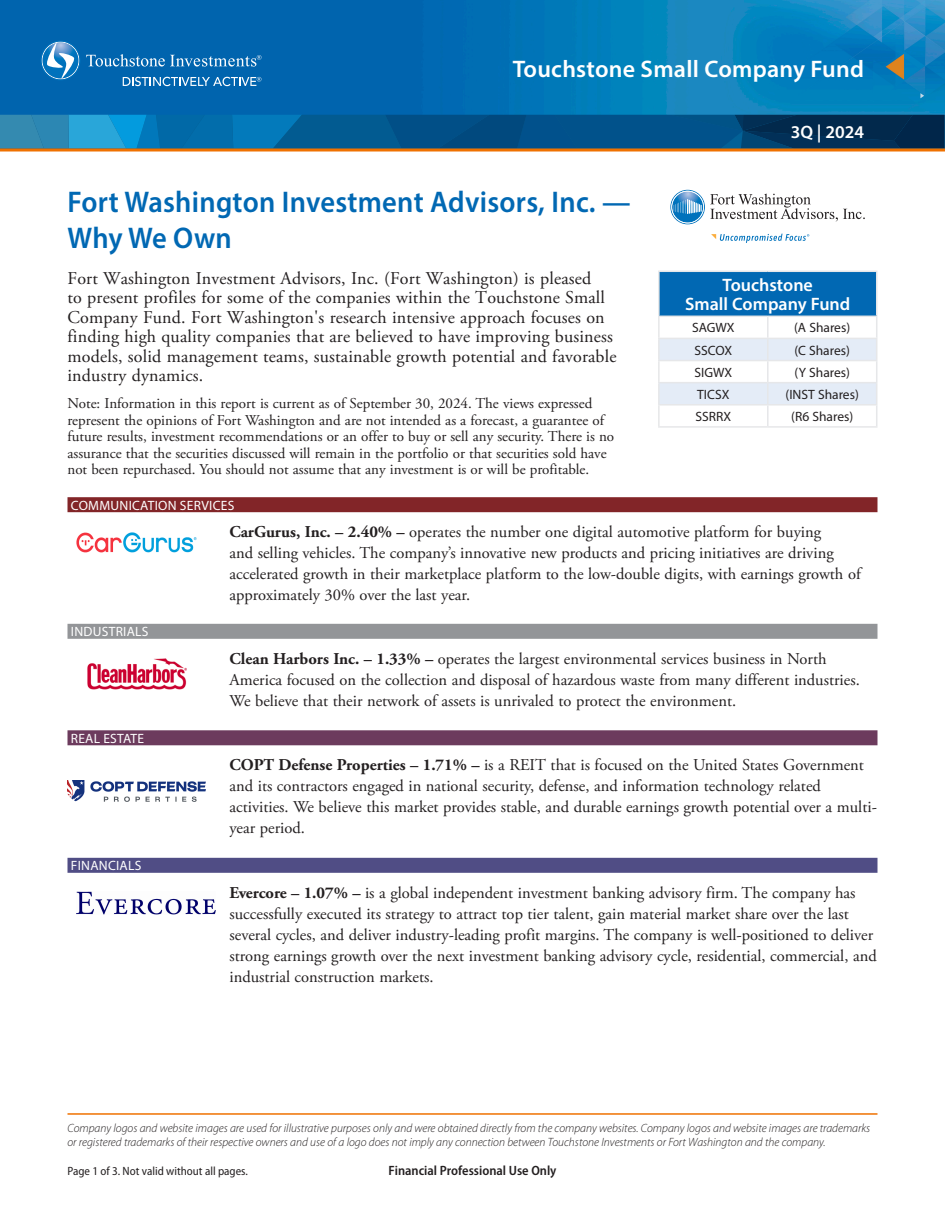
<style>
.page{position:relative;width:945px;height:1215px;background:#fff}
.page>*{position:absolute;margin:0;border:0;box-sizing:border-box;transform-origin:0 0}
.t1{font:600 30px/36px "Myriad Pro";letter-spacing:.01em;color:#0168b3;scale:.95 1}
.t2{font:600 24px "Myriad Pro";letter-spacing:.01em;color:#fff}
.t3{font:18px/19.5px "Adobe Garamond Pro";letter-spacing:.01em;color:#231f20}
.t4{font:600 18px/19.5px "Myriad Pro";color:#fff;text-align:center}
.t5{font:16.5px/21px "Adobe Garamond Pro";color:#231f20}
.t6{font:15px/16.5px "Adobe Garamond Pro";color:#231f20}
.t7{font:13.5px "Myriad Pro";color:#231f20}
.t8{font:13.5px "Myriad Pro";letter-spacing:.02em;color:#fff}
.t9{font:600 semi-condensed 13.5px "Myriad Pro";color:#231f20}
.t10{font:italic 300 12px/14.4px "Myriad Pro";color:#231f20}
.t11{font:semi-condensed 12px "Myriad Pro";color:#231f20}
.s1{font-weight:700}
</style>
<div class="page">
<img style="left:0;top:0;width:945px;height:115px">
<svg style="left:0;top:115px;width:944px;height:33px"></svg>
<svg style="left:40px;top:41px;width:40px;height:39px"></svg>
<svg style="left:86px;top:54px;width:175px;height:13px"></svg>
<svg style="left:123px;top:77px;width:138px;height:9px"></svg>
<svg style="left:0;top:148px;width:945px;height:4px"></svg>
<hr style="left:68px;top:1113px;width:810px;height:2px;background:#ef7100">
<div style="left:68px;top:497px;width:810px;height:15px;background:#822528"></div>
<div style="left:68px;top:624px;width:810px;height:15px;background:#939598"></div>
<div style="left:68px;top:730px;width:810px;height:15px;background:#6c3b5d"></div>
<div style="left:68px;top:858px;width:810px;height:15px;background:#504d85"></div>
<div style="left:659px;top:271px;width:218px;height:45px;background:#0168b3"></div>
<hr style="left:658px;top:271px;width:110px;height:1px;background:#e6e7e9">
<hr style="left:658px;top:272px;width:2px;height:44px;background:#e6e7e9">
<hr style="left:768px;top:271px;width:109px;height:1px;background:#e6e7e9">
<hr style="left:876px;top:272px;width:1px;height:44px;background:#e6e7e9">
<hr style="left:658px;top:316px;width:110px;height:1px;background:#e6e7e9">
<hr style="left:658px;top:317px;width:2px;height:21px;background:#e6e7e9">
<hr style="left:768px;top:316px;width:109px;height:1px;background:#e6e7e9">
<hr style="left:658px;top:338px;width:110px;height:1px;background:#e6e7e9">
<hr style="left:658px;top:339px;width:2px;height:21px;background:#e6e7e9">
<hr style="left:658px;top:360px;width:110px;height:1px;background:#e6e7e9">
<hr style="left:658px;top:361px;width:2px;height:21px;background:#e6e7e9">
<hr style="left:658px;top:382px;width:110px;height:1px;background:#e6e7e9">
<hr style="left:658px;top:383px;width:2px;height:21px;background:#e6e7e9">
<hr style="left:658px;top:404px;width:110px;height:2px;background:#e6e7e9">
<hr style="left:658px;top:406px;width:2px;height:20px;background:#e6e7e9">
<svg style="left:660px;top:317px;width:217px;height:109px"></svg>
<hr style="left:658px;top:426px;width:110px;height:2px;background:#e6e7e9">
<hr style="left:768px;top:426px;width:109px;height:2px;background:#e6e7e9">
<svg style="left:670px;top:190px;width:195px;height:34px"></svg>
<svg style="left:711px;top:234px;width:98px;height:9px"></svg>
<img style="left:67px;top:780px;width:139px;height:21px">
<img style="left:87px;top:658px;width:100px;height:32px">
<img style="left:77px;top:533px;width:120px;height:19px">
<img style="left:77px;top:891px;width:138px;height:24px">
<h2 class="t2" style="left:513px;top:53px;width:353px">Touchstone Small Company Fund</h2>
<h1 class="t1" style="left:68px;top:183px;width:594px">Fort Washington Investment Advisors, Inc. —<br>Why We Own</h1>
<p class="t4" style="left:791px;top:122px;width:75px">3Q | 2024</p>
<p class="t3" style="left:68px;top:269px;width:551px">Fort Washington Investment Advisors, Inc. (Fort Washington) is pleased<br>to present profiles for some of the companies within the Touchstone Small Company Fund. Fort Washington's research intensive approach focuses on finding high quality companies that are believed to have improving business models, solid management teams, sustainable growth potential and favorable industry dynamics.</p>
<p class="t4" style="left:685px;top:275px;width:167px">Touchstone<br>Small Company Fund</p>
<p class="t7" style="left:692px;top:320px;width:44px">SAGWX</p>
<p class="t7" style="left:794px;top:320px;width:57px">(A Shares)</p>
<p class="t7" style="left:695px;top:342px;width:39px">SSCOX</p>
<p class="t7" style="left:795px;top:342px;width:57px">(C Shares)</p>
<p class="t7" style="left:694px;top:364px;width:39px">SIGWX</p>
<p class="t7" style="left:794px;top:364px;width:57px">(Y Shares)</p>
<p class="t7" style="left:697px;top:386px;width:34px">TICSX</p>
<p class="t7" style="left:786px;top:386px;width:75px">(INST Shares)</p>
<p class="t7" style="left:696px;top:408px;width:37px">SSRRX</p>
<p class="t7" style="left:791px;top:408px;width:64px">(R6 Shares)</p>
<p class="t6" style="left:68px;top:396px;width:548px">Note: Information in this report is current as of September 30, 2024. The views expressed represent the opinions of Fort Washington and are not intended as a forecast, a guarantee of future results, investment recommendations or an offer to buy or sell any security. There is no assurance that the securities discussed will remain in the portfolio or that securities sold have not been repurchased. You should not assume that any investment is or will be profitable.</p>
<p class="t8" style="left:71px;top:497px;width:165px">COMMUNICATION SERVICES</p>
<p class="t5" style="left:230px;top:522px;width:633px"><span class="s1">CarGurus, Inc. – 2.40% –</span> operates the number one digital automotive platform for buying<br>and selling vehicles. The company’s innovative new products and pricing initiatives are driving accelerated growth in their marketplace platform to the low-double digits, with earnings growth of approximately 30% over the last year.</p>
<p class="t8" style="left:71px;top:623px;width:79px">INDUSTRIALS</p>
<p class="t5" style="left:230px;top:649px;width:632px"><span class="s1">Clean Harbors Inc. – 1.33% –</span> operates the largest environmental services business in North<br>America focused on the collection and disposal of hazardous waste from many different industries.<br>We believe that their network of assets is unrivaled to protect the environment.</p>
<p class="t8" style="left:71px;top:730px;width:75px">REAL ESTATE</p>
<p class="t5" style="left:230px;top:755px;width:649px"><span class="s1">COPT Defense Properties – 1.71% –</span> is a REIT that is focused on the United States Government and its contractors engaged in national security, defense, and information technology related activities. We believe this market provides stable, and durable earnings growth potential over a multi&shy;year period.</p>
<p class="t8" style="left:71px;top:857px;width:72px">FINANCIALS</p>
<p class="t5" style="left:230px;top:883px;width:649px"><span class="s1">Evercore – 1.07% –</span> is a global independent investment banking advisory firm. The company has successfully executed its strategy to attract top tier talent, gain material market share over the last several cycles, and deliver industry-leading profit margins. The company is well-positioned to deliver strong earnings growth over the next investment banking advisory cycle, residential, commercial, and industrial construction markets.</p>
<p class="t10" style="left:68px;top:1121px;width:804px">Company logos and website images are used for illustrative purposes only and were obtained directly from the company websites. Company logos and website images are trademarks or registered trademarks of their respective owners and use of a logo does not imply any connection between Touchstone Investments or Fort Washington and the company.</p>
<p class="t9" style="left:388px;top:1163px;width:170px">Financial Professional Use Only</p>
<p class="t11" style="left:68px;top:1164px;width:182px">Page 1 of 3. Not valid without all pages.</p>
</div>
